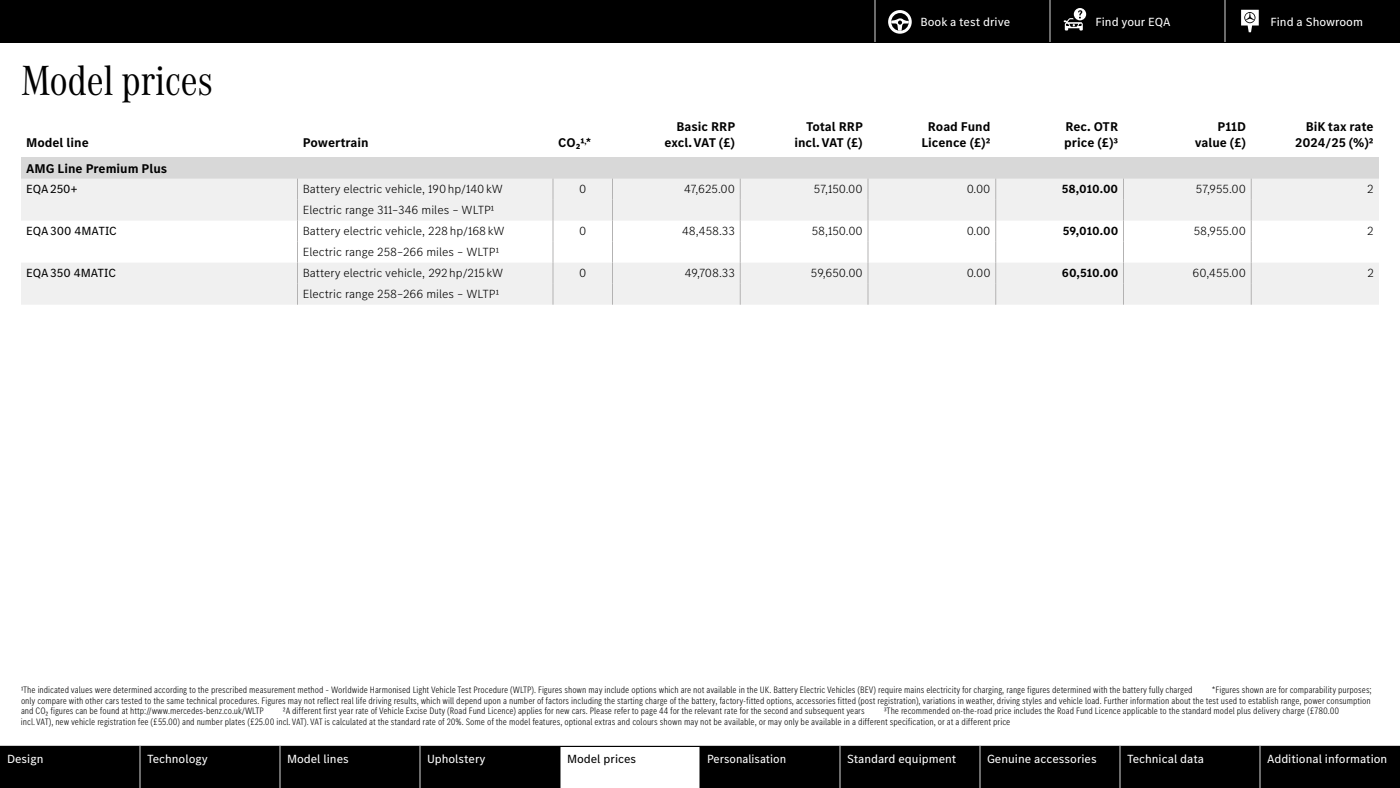
<style>
.page{position:relative;width:1400px;height:788px;background:#fff}
.page>*{position:absolute;margin:0;border:0;box-sizing:border-box;transform-origin:0 0}
.t1{font:43.75px "MB Corpo A Title Cond";color:#000}
.t2{font:700 13.12px/15.8px "MB Corpo S Text";color:#000;text-align:right}
.t3{font:300 12.25px "MB Corpo S Text";color:#000}
.t4{font:12.25px "MB Corpo S Text";color:#fff}
.t5{font:12.25px "MB Corpo S Text";color:#000}
.t6{font:700 12.25px "MB Corpo S Text";color:#000}
.t7{font:12.25px "MB Corpo S Text";color:#fff;scale:.96 1}
.t8{font:300 condensed 9.62px/10.5px "MB Corpo S Text";color:#000;text-align:justify}
</style>
<div class="page">
<div style="left:21px;top:158px;width:1358px;height:20px;background:#d8d8d8"></div>
<svg style="left:21px;top:178px;width:591px;height:126px;fill:#f0f0f0"></svg>
<svg style="left:613px;top:178px;width:766px;height:126px;fill:#f0f0f0"></svg>
<svg style="left:740px;top:178px;width:1px;height:126px"></svg>
<svg style="left:868px;top:178px;width:1px;height:126px"></svg>
<svg style="left:297px;top:178px;width:1px;height:126px"></svg>
<svg style="left:553px;top:178px;width:1px;height:126px"></svg>
<svg style="left:612px;top:178px;width:1px;height:126px"></svg>
<svg style="left:995px;top:178px;width:1px;height:126px"></svg>
<svg style="left:1123px;top:178px;width:1px;height:126px"></svg>
<svg style="left:1251px;top:178px;width:1px;height:126px"></svg>
<div style="left:0;top:0;width:1400px;height:42px;background:#000"></div>
<svg style="left:875px;top:0;width:384px;height:42px"></svg>
<svg style="left:0;top:746px;width:1400px;height:42px;background:#191919"></svg>
<hr style="left:1260px;top:746px;width:1px;height:42px;background:#d8d8d8">
<hr style="left:840px;top:746px;width:1px;height:42px;background:#d8d8d8">
<hr style="left:980px;top:746px;width:1px;height:42px;background:#d8d8d8">
<hr style="left:1120px;top:746px;width:1px;height:42px;background:#d8d8d8">
<hr style="left:140px;top:746px;width:1px;height:42px;background:#d8d8d8">
<hr style="left:280px;top:746px;width:1px;height:42px;background:#d8d8d8">
<hr style="left:420px;top:746px;width:1px;height:42px;background:#d8d8d8">
<hr style="left:560px;top:746px;width:1px;height:42px;background:#000">
<hr style="left:700px;top:746px;width:1px;height:42px;background:#000">
<h1 class="t1" style="left:21px;top:51px;width:193px">Model prices</h1>
<h2 class="t2" style="left:26px;top:134px;width:64px">Model line</h2>
<h2 class="t2" style="left:303px;top:134px;width:68px">Powertrain</h2>
<h2 class="t2" style="left:558px;top:134px;width:35px">CO₂¹<sup>,</sup>*</h2>
<p class="t4" style="left:920px;top:14px;width:91px">Book a test drive</p>
<p class="t4" style="left:1096px;top:14px;width:76px">Find your EQA</p>
<p class="t4" style="left:1271px;top:14px;width:94px">Find a Showroom</p>
<h2 class="t2" style="left:665px;top:119px;width:72px">Basic RRP excl. VAT (£)</h2>
<h2 class="t2" style="left:794px;top:119px;width:70px">Total RRP incl. VAT (£)</h2>
<h2 class="t2" style="left:921px;top:119px;width:71px;text-align:center">Road Fund<br>Licence (£)²</h2>
<h2 class="t2" style="left:1064px;top:119px;width:56px;text-align:left">Rec. OTR price (£)³</h2>
<h2 class="t2" style="left:1195px;top:119px;width:53px">P11D value (£)</h2>
<h2 class="t2" style="left:1295px;top:119px;width:80px">BiK tax rate<br>2024/25 (%)²</h2>
<h2 class="t2" style="left:26px;top:160px;width:143px">AMG Line Premium Plus</h2>
<p class="t5" style="left:26px;top:181px;width:53px">EQA 250+</p>
<p class="t3" style="left:303px;top:181px;width:202px">Battery electric vehicle, 190 hp/140 kW</p>
<p class="t3" style="left:579px;top:181px;width:9px">0</p>
<p class="t3" style="left:684px;top:181px;width:52px">47,625.00</p>
<p class="t3" style="left:814px;top:181px;width:50px">57,150.00</p>
<p class="t3" style="left:967px;top:181px;width:25px">0.00</p>
<p class="t6" style="left:1062px;top:181px;width:58px">58,010.00</p>
<p class="t3" style="left:1196px;top:181px;width:52px">57,955.00</p>
<p class="t3" style="left:1367px;top:181px;width:8px">2</p>
<p class="t3" style="left:303px;top:202px;width:193px">Electric range 311–346 miles – WLTP¹</p>
<p class="t5" style="left:26px;top:223px;width:92px">EQA 300 4MATIC</p>
<p class="t3" style="left:303px;top:223px;width:203px">Battery electric vehicle, 228 hp/168 kW</p>
<p class="t3" style="left:579px;top:223px;width:9px">0</p>
<p class="t3" style="left:682px;top:223px;width:54px">48,458.33</p>
<p class="t3" style="left:812px;top:223px;width:53px">58,150.00</p>
<p class="t3" style="left:967px;top:223px;width:25px">0.00</p>
<p class="t6" style="left:1063px;top:223px;width:57px">59,010.00</p>
<p class="t3" style="left:1194px;top:223px;width:54px">58,955.00</p>
<p class="t3" style="left:1367px;top:223px;width:8px">2</p>
<p class="t3" style="left:303px;top:244px;width:198px">Electric range 258–266 miles – WLTP¹</p>
<p class="t5" style="left:26px;top:265px;width:91px">EQA 350 4MATIC</p>
<p class="t3" style="left:303px;top:265px;width:202px">Battery electric vehicle, 292 hp/215 kW</p>
<p class="t3" style="left:579px;top:265px;width:9px">0</p>
<p class="t3" style="left:685px;top:265px;width:52px">49,708.33</p>
<p class="t3" style="left:811px;top:265px;width:53px">59,650.00</p>
<p class="t3" style="left:967px;top:265px;width:25px">0.00</p>
<p class="t6" style="left:1062px;top:265px;width:58px">60,510.00</p>
<p class="t3" style="left:1193px;top:265px;width:55px">60,455.00</p>
<p class="t3" style="left:1367px;top:265px;width:8px">2</p>
<p class="t3" style="left:303px;top:286px;width:198px">Electric range 258–266 miles – WLTP¹</p>
<p class="t8" style="left:21px;top:684px;width:1173px">¹The indicated values were determined according to the prescribed measurement method – Worldwide Harmonised Light Vehicle Test Procedure (WLTP). Figures shown may include options which are not available in the UK. Battery Electric Vehicles (BEV) require mains electricity for charging, range figures determined with the battery fully charged</p>
<p class="t8" style="left:21px;top:684px;width:1352px;text-indent:1191px">*Figures shown are for comparability purposes; only compare with other cars tested to the same technical procedures. Figures may not reflect real life driving results, which will depend upon a number of factors including the starting charge of the battery, factory-fitted options, accessories fitted (post registration), variations in weather, driving styles and vehicle load. Further information about the test used to establish range, power consumption and CO₂ figures can be found at http://www.mercedes-benz.co.uk/WLTP</p>
<p class="t8" style="left:21px;top:705px;width:1320px;text-indent:863px">³The recommended on-the-road price includes the Road Fund Licence applicable to the standard model plus delivery charge (£780.00 incl. VAT), new vehicle registration fee (£55.00) and number plates (£25.00 incl. VAT). VAT is calculated at the standard rate of 20%. Some of the model features, optional extras and colours shown may not be available, or may only be available in a different specification, or at a different price</p>
<p class="t8" style="left:283px;top:705px;width:583px">²A different first year rate of Vehicle Excise Duty (Road Fund Licence) applies for new cars. Please refer to page 44 for the relevant rate for the second and subsequent years</p>
<p class="t4" style="left:7px;top:750px;width:38px">Design</p>
<p class="t4" style="left:147px;top:750px;width:62px">Technology</p>
<p class="t4" style="left:287px;top:750px;width:63px">Model lines</p>
<p class="t4" style="left:427px;top:750px;width:60px">Upholstery</p>
<p class="t5" style="left:567px;top:750px;width:71px">Model prices</p>
<p class="t7" style="left:707px;top:750px;width:84px">Personalisation</p>
<p class="t4" style="left:847px;top:750px;width:111px">Standard equipment</p>
<p class="t4" style="left:987px;top:750px;width:111px">Genuine accessories</p>
<p class="t4" style="left:1127px;top:750px;width:79px">Technical data</p>
<p class="t4" style="left:1267px;top:750px;width:122px">Additional information</p>
</div>
